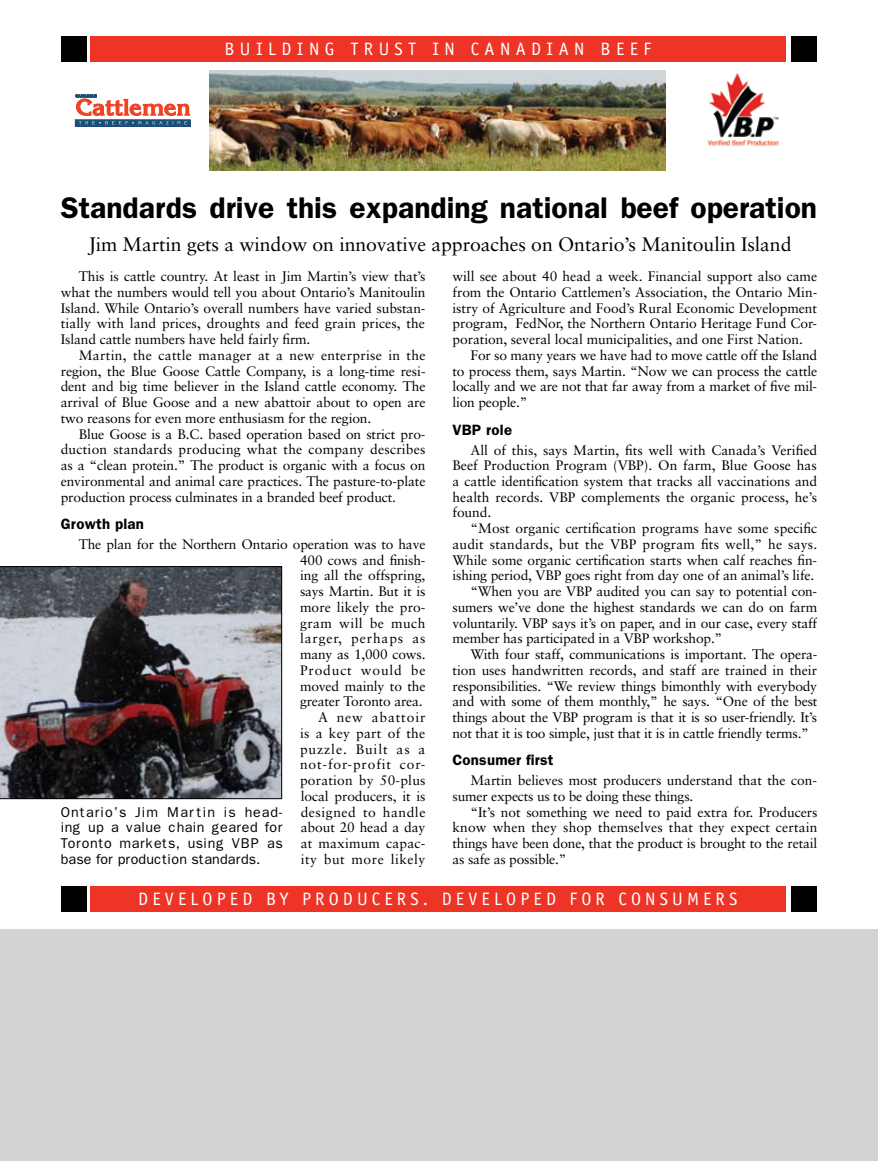
<style>
.page{position:relative;width:878px;height:1161px;background:#fff}
.page>*{position:absolute;margin:0;border:0;box-sizing:border-box;transform-origin:0 0}
.t1{font:600 30px "Franklin Gothic";color:#000}
.t2{font:19.5px "Sabon";letter-spacing:-.005em;color:#000}
.t3{font:18px "Officina Sans";letter-spacing:.23em;color:#fff}
.t4{font:18px "Officina Sans";letter-spacing:.3em;color:#fff}
.t5{font:600 15px "Franklin Gothic";letter-spacing:.015em;color:#000}
.t6{font:14.25px/15.8px "Franklin Gothic";letter-spacing:.02em;color:#000;text-align:justify}
.t7{font:13.8px/15.8px "Sabon";letter-spacing:-.01em;color:#000;text-align:justify}
.t8{font:13.8px "Sabon";letter-spacing:.01em;color:#000}
</style>
<div class="page">
<div style="left:61px;top:36px;width:25px;height:26px;background:#000"></div>
<div style="left:61px;top:886px;width:25px;height:26px;background:#000"></div>
<div style="left:91px;top:36px;width:694px;height:26px;background:#ee3426"></div>
<div style="left:91px;top:886px;width:694px;height:26px;background:#ee3426"></div>
<div style="left:791px;top:36px;width:26px;height:26px;background:#000"></div>
<div style="left:791px;top:886px;width:26px;height:26px;background:#000"></div>
<img style="left:209px;top:70px;width:456px;height:101px">
<hr style="left:75px;top:127px;width:115px;height:1px;background:#1c4f78">
<div style="left:75px;top:120px;width:115px;height:6px;border:1px solid #1c4f78"></div>
<svg style="left:75px;top:94px;width:116px;height:30px"></svg>
<img style="left:707px;top:72px;width:72px;height:74px">
<div style="left:0;top:930px;width:878px;height:231px;background:#d1d3d4"></div>
<img style="left:0;top:566px;width:282px;height:233px">
<h3 class="t4" style="left:224px;top:38px;width:428px">BUILDING TRUST IN CANADIAN BEEF</h3>
<h1 class="t1" style="left:61px;top:189px;width:757px">Standards drive this expanding national beef operation</h1>
<h2 class="t2" style="left:88px;top:232px;width:704px">Jim Martin gets a window on innovative approaches on Ontario’s Manitoulin Island</h2>
<p class="t7" style="left:61px;top:268px;width:366px;text-indent:18px">This is cattle country. At least in Jim Martin’s view that’s what the numbers would tell you about Ontario’s Manitoulin Island. While Ontario’s overall numbers have varied substan&shy;tially with land prices, droughts and feed grain prices, the Island cattle numbers have held fairly firm.</p>
<p class="t7" style="left:61px;top:347px;width:366px;text-indent:18px">Martin, the cattle manager at a new enterprise in the region, the Blue Goose Cattle Company, is a long-time resi&shy;dent and big time believer in the Island cattle economy. The arrival of Blue Goose and a new abattoir about to open are two reasons for even more enthusiasm for the region.</p>
<p class="t7" style="left:61px;top:426px;width:366px;text-indent:18px">Blue Goose is a B.C. based operation based on strict pro&shy;duction standards producing what the company describes as a “clean protein.” The product is organic with a focus on environmental and animal care practices. The pasture-to-plate production process culminates in a branded beef product.</p>
<p class="t5" style="left:61px;top:515px;width:85px">Growth plan</p>
<p class="t7" style="left:79px;top:536px;width:348px;text-align:right">The plan for the Northern Ontario operation was to have<br>400 cows and finish-<br>ing all the offspring,<br>says Martin. But it is<br>more likely the pro-<br>gram will be much<br>larger, perhaps as<br>many as 1,000 cows.<br>Product would be<br>moved mainly to the<br>greater Toronto area.<br>A new abattoir<br>is a key part of the<br>puzzle. Built as a<br>not-for-profit cor-<br>poration by 50-plus<br>local producers, it is<br>designed to handle<br>about 20 head a day<br>at maximum capac-<br>ity but more likely</p>
<p class="t6" style="left:61px;top:804px;width:223px">Ontario’s Jim Martin is head&shy;ing up a value chain geared for Toronto markets, using VBP as base for production standards.</p>
<p class="t7" style="left:452px;top:268px;width:366px">will see about 40 head a week. Financial support also came from the Ontario Cattlemen’s Association, the Ontario Min&shy;istry of Agriculture and Food’s Rural Economic Development program, FedNor, the Northern Ontario Heritage Fund Cor&shy;poration, several local municipalities, and one First Nation.</p>
<p class="t7" style="left:452px;top:347px;width:366px;text-indent:18px">For so many years we have had to move cattle off the Island to process them, says Martin. “Now we can process the cattle locally and we are not that far away from a market of five mil&shy;lion people.”</p>
<p class="t5" style="left:452px;top:421px;width:61px">VBP role</p>
<p class="t7" style="left:452px;top:442px;width:366px;text-indent:18px">All of this, says Martin, fits well with Canada’s Verified Beef Production Program (VBP). On farm, Blue Goose has a cattle identification system that tracks all vaccinations and health records. VBP complements the organic process, he’s found.</p>
<p class="t7" style="left:470px;top:520px;width:348px">“Most organic certification programs have some specific</p>
<p class="t8" style="left:452px;top:536px;width:366px">audit standards, but the VBP program fits well,” he says.</p>
<p class="t7" style="left:452px;top:552px;width:366px">While some organic certification starts when calf reaches fin-</p>
<p class="t7" style="left:452px;top:568px;width:363px">ishing period, VBP goes right from day one of an animal’s life.</p>
<p class="t7" style="left:470px;top:583px;width:348px">“When you are VBP audited you can say to potential con-</p>
<p class="t7" style="left:452px;top:599px;width:366px">sumers we’ve done the highest standards we can do on farm</p>
<p class="t7" style="left:452px;top:615px;width:366px">voluntarily. VBP says it’s on paper, and in our case, every staff</p>
<p class="t7" style="left:452px;top:631px;width:271px">member has participated in a VBP workshop.”</p>
<p class="t7" style="left:470px;top:646px;width:348px">With four staff, communications is important. The opera-</p>
<p class="t7" style="left:452px;top:662px;width:366px">tion uses handwritten records, and staff are trained in their</p>
<p class="t7" style="left:452px;top:678px;width:366px">responsibilities. “We review things bimonthly with everybody</p>
<p class="t7" style="left:452px;top:694px;width:366px">and with some of them monthly,” he says. “One of the best</p>
<p class="t7" style="left:452px;top:709px;width:366px">things about the VBP program is that it is so user-friendly. It’s</p>
<p class="t7" style="left:452px;top:725px;width:358px">not that it is too simple, just that it is in cattle friendly terms.”</p>
<p class="t5" style="left:452px;top:751px;width:103px">Consumer first</p>
<p class="t7" style="left:452px;top:772px;width:366px;text-indent:18px">Martin believes most producers understand that the con&shy;sumer expects us to be doing these things.</p>
<p class="t7" style="left:452px;top:804px;width:366px;text-indent:18px">“It’s not something we need to paid extra for. Producers know when they shop themselves that they expect certain things have been done, that the product is brought to the retail as safe as possible.”</p>
<h3 class="t3" style="left:138px;top:888px;width:600px">DEVELOPED BY PRODUCERS. DEVELOPED FOR CONSUMERS</h3>
</div>
